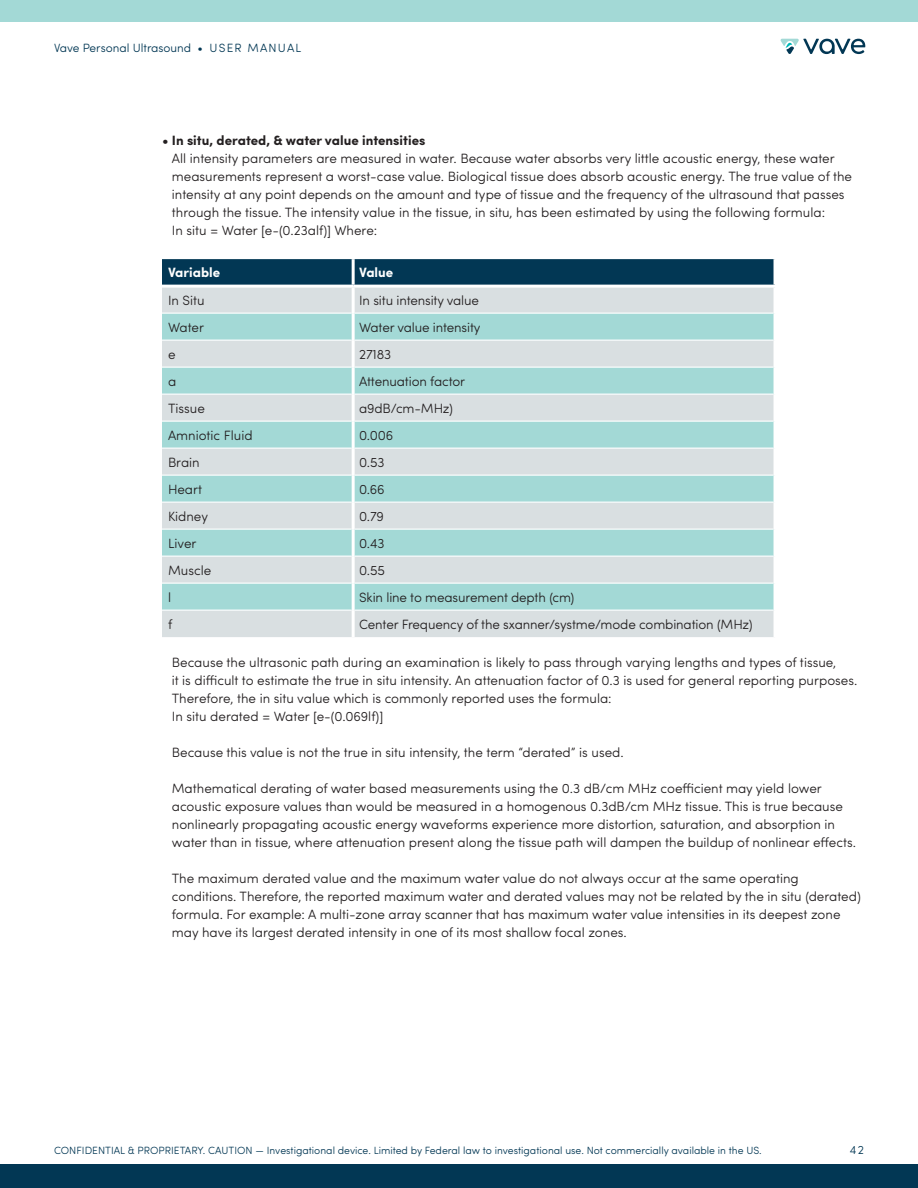
<style>
.page{position:relative;width:918px;height:1188px;background:#fff}
.page>*{position:absolute;margin:0;border:0;box-sizing:border-box;transform-origin:0 0}
.level_2_copy{font:300 13.5px/18px "Sofia Pro Soft";color:#231f20}
.level_1_copy{font:300 13.5px "Sofia Pro Soft";letter-spacing:-.01em;color:#231f20}
.level_1_copy-2{font:700 13.5px "Sofia Pro";color:#fff}
.t1{font:300 12px "Sofia Pro Soft";color:#023754}
.t2{font:300 10.5px "Sofia Pro Soft";color:#023754}
.s1{font-family:"Sofia Pro";font-weight:700}
</style>
<div class="page">
<div style="left:0;top:0;width:918px;height:22px;background:#a3d9d6"></div>
<svg style="left:780px;top:39px;width:85px;height:15px"></svg>
<div style="left:0;top:1164px;width:918px;height:24px;background:#023754"></div>
<svg style="left:162px;top:259px;width:612px;height:26px;background:#073b57"></svg>
<div style="left:162px;top:288px;width:612px;height:349px;background:#d9dfe1"></div>
<svg style="left:162px;top:314px;width:612px;height:296px;background:#bcdcdb"></svg>
<hr style="left:352px;top:259px;width:3px;height:26px;background:#fff">
<hr style="left:162px;top:313px;width:190px;height:1px;background:#fff">
<hr style="left:355px;top:313px;width:419px;height:1px;background:#fff">
<hr style="left:162px;top:340px;width:190px;height:1px;background:#fff">
<hr style="left:355px;top:340px;width:419px;height:1px;background:#fff">
<hr style="left:162px;top:367px;width:190px;height:1px;background:#fff">
<hr style="left:355px;top:367px;width:419px;height:1px;background:#fff">
<hr style="left:162px;top:394px;width:190px;height:1px;background:#fff">
<hr style="left:355px;top:394px;width:419px;height:1px;background:#fff">
<hr style="left:162px;top:421px;width:190px;height:1px;background:#fff">
<hr style="left:355px;top:421px;width:419px;height:1px;background:#fff">
<hr style="left:162px;top:448px;width:190px;height:1px;background:#fff">
<hr style="left:355px;top:448px;width:419px;height:1px;background:#fff">
<hr style="left:162px;top:475px;width:190px;height:1px;background:#fff">
<hr style="left:355px;top:475px;width:419px;height:1px;background:#fff">
<hr style="left:162px;top:502px;width:190px;height:1px;background:#fff">
<hr style="left:355px;top:502px;width:419px;height:1px;background:#fff">
<hr style="left:162px;top:529px;width:190px;height:1px;background:#fff">
<hr style="left:355px;top:529px;width:419px;height:1px;background:#fff">
<hr style="left:162px;top:556px;width:190px;height:1px;background:#fff">
<hr style="left:355px;top:556px;width:419px;height:1px;background:#fff">
<hr style="left:162px;top:583px;width:190px;height:1px;background:#fff">
<hr style="left:355px;top:583px;width:419px;height:1px;background:#fff">
<hr style="left:162px;top:610px;width:190px;height:1px;background:#fff">
<hr style="left:355px;top:610px;width:419px;height:1px;background:#fff">
<hr style="left:352px;top:288px;width:3px;height:25px;background:#fff">
<hr style="left:352px;top:313px;width:3px;height:27px;background:#fff">
<hr style="left:352px;top:340px;width:3px;height:27px;background:#fff">
<hr style="left:352px;top:367px;width:3px;height:27px;background:#fff">
<hr style="left:352px;top:394px;width:3px;height:27px;background:#fff">
<hr style="left:352px;top:421px;width:3px;height:27px;background:#fff">
<hr style="left:352px;top:448px;width:3px;height:27px;background:#fff">
<hr style="left:352px;top:475px;width:3px;height:27px;background:#fff">
<hr style="left:352px;top:502px;width:3px;height:27px;background:#fff">
<hr style="left:352px;top:529px;width:3px;height:27px;background:#fff">
<hr style="left:352px;top:556px;width:3px;height:27px;background:#fff">
<hr style="left:352px;top:583px;width:3px;height:27px;background:#fff">
<hr style="left:352px;top:610px;width:3px;height:27px;background:#fff">
<p class="t1" style="left:54px;top:40px;width:249px">Vave Personal Ultrasound • USER MANUAL</p>
<p class="level_2_copy" style="left:172px;top:131px;width:682px;text-indent:-10px"><span class="s1">• In situ, derated, &amp; water value intensities<br></span>All intensity parameters are measured in water. Because water absorbs very little acoustic energy, these water measurements represent a worst-case value. Biological tissue does absorb acoustic energy. The true value of the intensity at any point depends on the amount and type of tissue and the frequency of the ultrasound that passes through the tissue. The intensity value in the tissue, in situ, has been estimated by using the following formula:<br>In situ = Water [e-(0.23alf)] Where:</p>
<p class="level_1_copy-2" style="left:168px;top:262px;width:54px">Variable</p>
<p class="level_1_copy-2" style="left:359px;top:262px;width:36px">Value</p>
<p class="level_1_copy" style="left:168px;top:291px;width:38px">In Situ</p>
<p class="level_1_copy" style="left:359px;top:291px;width:121px">In situ intensity value</p>
<p class="level_1_copy" style="left:168px;top:318px;width:38px">Water</p>
<p class="level_1_copy" style="left:359px;top:318px;width:123px">Water value intensity</p>
<p class="level_1_copy" style="left:168px;top:345px;width:9px">e</p>
<p class="level_1_copy" style="left:359px;top:345px;width:34px">27183</p>
<p class="level_1_copy" style="left:168px;top:372px;width:10px">a</p>
<p class="level_1_copy" style="left:359px;top:372px;width:108px">Attenuation factor</p>
<p class="level_1_copy" style="left:168px;top:399px;width:38px">Tissue</p>
<p class="level_1_copy" style="left:359px;top:399px;width:95px">a9dB/cm-MHz)</p>
<p class="level_1_copy" style="left:168px;top:426px;width:86px">Amniotic Fluid</p>
<p class="level_1_copy" style="left:359px;top:426px;width:35px">0.006</p>
<p class="level_1_copy" style="left:168px;top:453px;width:33px">Brain</p>
<p class="level_1_copy" style="left:359px;top:453px;width:27px">0.53</p>
<p class="level_1_copy" style="left:168px;top:480px;width:36px">Heart</p>
<p class="level_1_copy" style="left:359px;top:480px;width:27px">0.66</p>
<p class="level_1_copy" style="left:168px;top:507px;width:42px">Kidney</p>
<p class="level_1_copy" style="left:359px;top:507px;width:26px">0.79</p>
<p class="level_1_copy" style="left:168px;top:534px;width:30px">Liver</p>
<p class="level_1_copy" style="left:359px;top:534px;width:27px">0.43</p>
<p class="level_1_copy" style="left:168px;top:561px;width:45px">Muscle</p>
<p class="level_1_copy" style="left:359px;top:561px;width:27px">0.55</p>
<p class="level_1_copy" style="left:168px;top:588px;width:5px">l</p>
<p class="level_1_copy" style="left:359px;top:588px;width:217px">Skin line to measurement depth (cm)</p>
<p class="level_1_copy" style="left:168px;top:615px;width:6px">f</p>
<p class="level_1_copy" style="left:359px;top:615px;width:395px">Center Frequency of the sxanner/systme/mode combination (MHz)</p>
<p class="level_2_copy" style="left:172px;top:653px;width:687px">Because the ultrasonic path during an examination is likely to pass through varying lengths and types of tissue,<br>it is difficult to estimate the true in situ intensity. An attenuation factor of 0.3 is used for general reporting purposes.<br>Therefore, the in situ value which is commonly reported uses the formula:<br>In situ derated = Water [e-(0.069lf)]</p>
<p class="level_2_copy" style="left:172px;top:743px;width:453px">Because this value is not the true in situ intensity, the term “derated” is used.</p>
<p class="level_2_copy" style="left:172px;top:779px;width:686px">Mathematical derating of water based measurements using the 0.3 dB/cm MHz coefficient may yield lower acoustic exposure values than would be measured in a homogenous 0.3dB/cm MHz tissue. This is true because nonlinearly propagating acoustic energy waveforms experience more distortion, saturation, and absorption in water than in tissue, where attenuation present along the tissue path will dampen the buildup of nonlinear effects.</p>
<p class="level_2_copy" style="left:172px;top:869px;width:690px">The maximum derated value and the maximum water value do not always occur at the same operating conditions. Therefore, the reported maximum water and derated values may not be related by the in situ (derated) formula. For example: A multi-zone array scanner that has maximum water value intensities in its deepest zone may have its largest derated intensity in one of its most shallow focal zones.</p>
<p class="t2" style="left:54px;top:1143px;width:709px">CONFIDENTIAL &amp; PROPRIETARY. CAUTION — Investigational device. Limited by Federal law to investigational use. Not commercially available in the US.</p>
<p class="t1" style="left:850px;top:1141px;width:16px">42</p>
</div>
